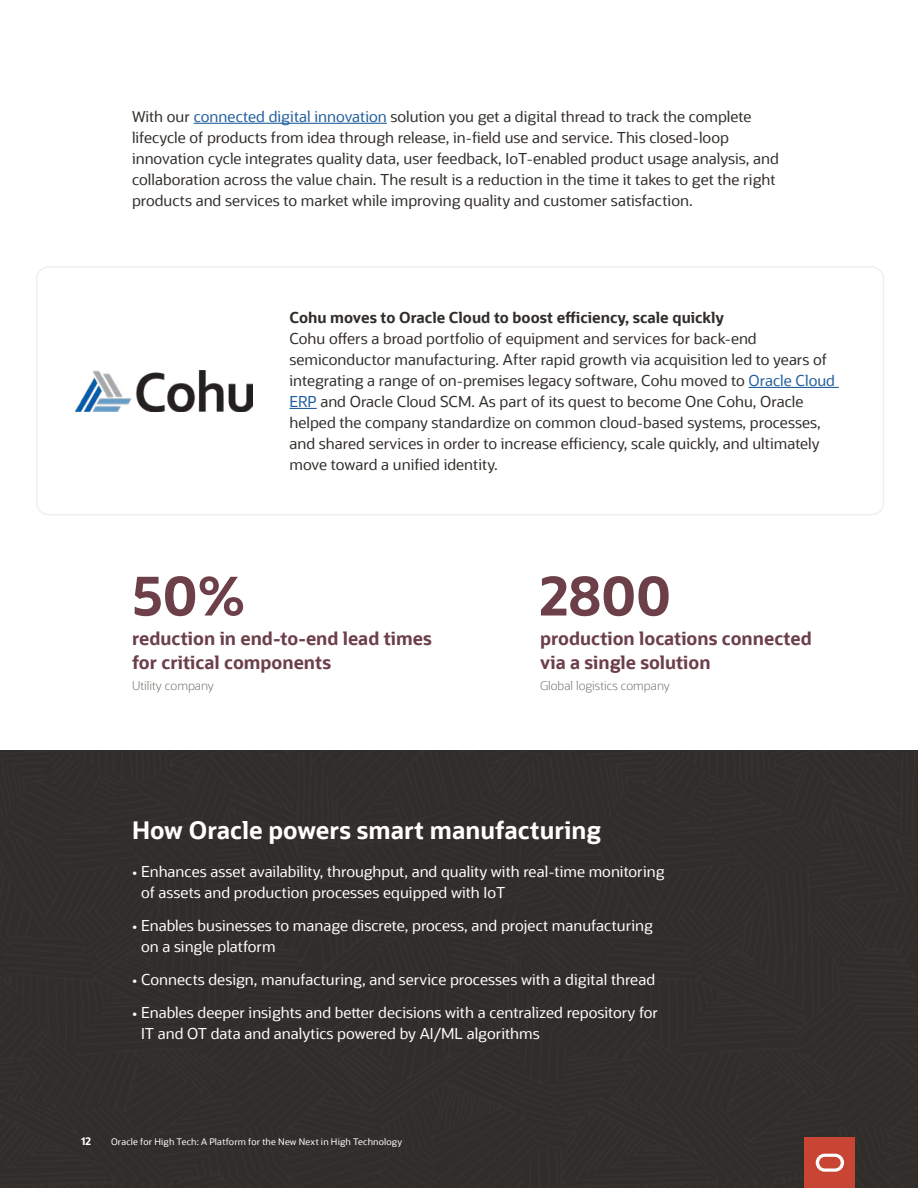
<style>
.page{position:relative;width:918px;height:1188px;background:#fff}
.page>*{position:absolute;margin:0;border:0;box-sizing:border-box;transform-origin:0 0}
.t1{font:700 54px "Oracle Sans";color:#6c3f49}
.t2{font:700 24px "Oracle Sans";color:#fff}
.t3{font:700 18px/24px "Oracle Sans";color:#6c3f49}
.t4{font:15px/21px "Oracle Sans";color:#312d2a}
.t5{font:15px/21px "Oracle Sans";color:#fff}
.t6{font:300 12px "Oracle Sans";color:#7a736e}
.t7{font:700 10.5px "Oracle Sans";color:#fff}
.t8{font:9px "Oracle Sans";letter-spacing:.02em;color:#fff}
.s1{color:#215e9e}
.s2{font-weight:700}
</style>
<div class="page">
<div style="left:0;top:751px;width:918px;height:437px;background:#312d2a"></div>
<hr style="left:194px;top:123px;width:193px;height:1px;background:#215e9e">
<div style="left:36px;top:266px;width:848px;height:249px;border:2px solid #f1efed;border-radius:12px"></div>
<hr style="left:749px;top:387px;width:90px;height:1px;background:#215e9e">
<svg style="left:290px;top:408px;width:27px;height:1px"></svg>
<img style="left:75px;top:370px;width:177px;height:41px">
<div style="left:805px;top:1137px;width:50px;height:51px;background:#c84534"></div>
<svg style="left:816px;top:1154px;width:28px;height:18px"></svg>
<p class="t4" style="left:132px;top:106px;width:648px">With our <span class="s1">connected digital innovation</span> solution you get a digital thread to track the complete lifecycle of products from idea through release, in-field use and service. This closed-loop innovation cycle integrates quality data, user feedback, IoT-enabled product usage analysis, and collaboration across the value chain. The result is a reduction in the time it takes to get the right products and services to market while improving quality and customer satisfaction.</p>
<p class="t4" style="left:289px;top:308px;width:547px"><span class="s2">Cohu moves to Oracle Cloud to boost efficiency, scale quickly<br></span>Cohu offers a broad portfolio of equipment and services for back-end semiconductor manufacturing. After rapid growth via acquisition led to years of integrating a range of on-premises legacy software, Cohu moved to <span class="s1">Oracle Cloud ERP</span> and Oracle Cloud SCM. As part of its quest to become One Cohu, Oracle helped the company standardize on common cloud-based systems, processes, and shared services in order to increase efficiency, scale quickly, and ultimately move toward a unified identity.</p>
<p class="t1" style="left:132px;top:562px;width:115px">50%</p>
<p class="t3" style="left:132px;top:627px;width:301px">reduction in end-to-end lead times for critical components</p>
<p class="t6" style="left:132px;top:679px;width:83px">Utility company</p>
<p class="t1" style="left:540px;top:562px;width:133px">2800</p>
<p class="t3" style="left:540px;top:627px;width:274px">production locations connected via a single solution</p>
<p class="t6" style="left:540px;top:679px;width:131px">Global logistics company</p>
<p class="t2" style="left:132px;top:815px;width:471px">How Oracle powers smart manufacturing</p>
<p class="t5" style="left:132px;top:862px;width:534px">• Enhances asset availability, throughput, and quality with real-time monitoring</p>
<p class="t5" style="left:141px;top:883px;width:366px">of assets and production processes equipped with IoT</p>
<p class="t5" style="left:141px;top:916px;width:513px;text-indent:-9px">• Enables businesses to manage discrete, process, and project manufacturing on a single platform</p>
<p class="t5" style="left:132px;top:970px;width:525px">• Connects design, manufacturing, and service processes with a digital thread</p>
<p class="t5" style="left:132px;top:1003px;width:528px">• Enables deeper insights and better decisions with a centralized repository for</p>
<p class="t5" style="left:141px;top:1024px;width:400px">IT and OT data and analytics powered by AI/ML algorithms</p>
<p class="t7" style="left:81px;top:1135px;width:12px">12</p>
<p class="t8" style="left:111px;top:1137px;width:293px">Oracle for High Tech: A Platform for the New Next in High Technology</p>
</div>
